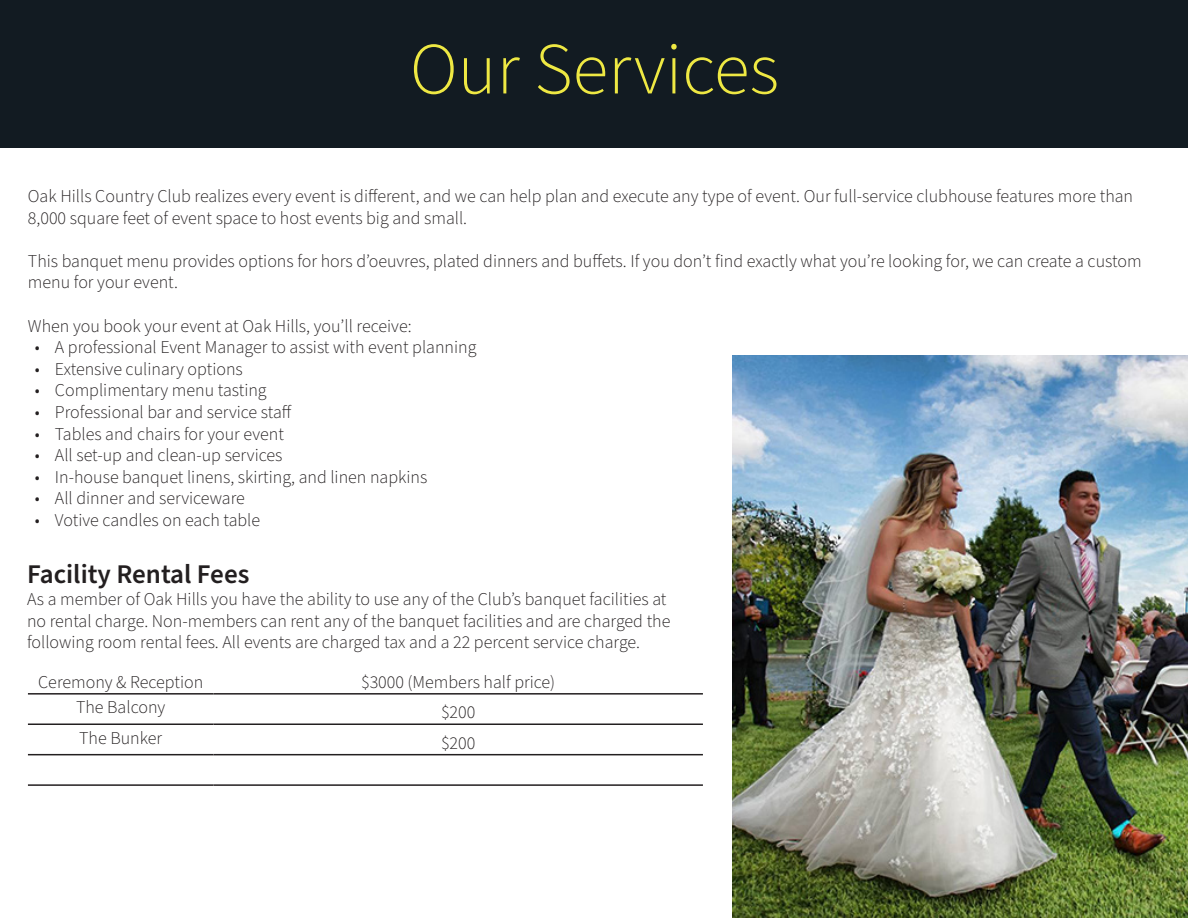
<style>
.page{position:relative;width:1188px;height:918px;background:#fff}
.page>*{position:absolute;margin:0;border:0;box-sizing:border-box;transform-origin:0 0}
.t1{font:300 73.5px "Source Sans Pro";color:#eee843}
.t2{font:600 27px "Source Sans Pro";color:#231f20}
.t3{font:300 18px/21.6px "Source Sans Pro";color:#231f20}
</style>
<div class="page">
<div style="left:0;top:0;width:1188px;height:148px;background:#121b22"></div>
<hr style="left:28px;top:693px;width:185px;height:2px;background:#231f20">
<hr style="left:213px;top:693px;width:490px;height:2px;background:#231f20">
<hr style="left:28px;top:724px;width:185px;height:1px;background:#231f20">
<hr style="left:213px;top:724px;width:490px;height:1px;background:#231f20">
<hr style="left:28px;top:754px;width:185px;height:1px;background:#231f20">
<hr style="left:213px;top:754px;width:490px;height:1px;background:#231f20">
<hr style="left:28px;top:784px;width:185px;height:2px;background:#231f20">
<hr style="left:213px;top:784px;width:490px;height:2px;background:#231f20">
<img style="left:732px;top:355px;width:456px;height:563px">
<p class="t1" style="left:410px;top:20px;width:371px">Our Services</p>
<p class="t3" style="left:28px;top:186px;width:1107px">Oak Hills Country Club realizes every event is different, and we can help plan and execute any type of event. Our full-service clubhouse features more than<br>8,000 square feet of event space to host events big and small.</p>
<p class="t3" style="left:28px;top:251px;width:1115px">This banquet menu provides options for hors d’oeuvres, plated dinners and buffets. If you don’t find exactly what you’re looking for, we can create a custom menu for your event.</p>
<p class="t3" style="left:28px;top:315px;width:385px">When you book your event at Oak Hills, you’ll receive:</p>
<p class="t3" style="left:35px;top:337px;width:443px">• A professional Event Manager to assist with event planning</p>
<p class="t3" style="left:35px;top:359px;width:210px">• Extensive culinary options</p>
<p class="t3" style="left:35px;top:380px;width:234px">• Complimentary menu tasting</p>
<p class="t3" style="left:35px;top:402px;width:259px">• Professional bar and service staff</p>
<p class="t3" style="left:35px;top:423px;width:251px">• Tables and chairs for your event</p>
<p class="t3" style="left:35px;top:445px;width:249px">• All set-up and clean-up services</p>
<p class="t3" style="left:35px;top:467px;width:394px">• In-house banquet linens, skirting, and linen napkins</p>
<p class="t3" style="left:35px;top:488px;width:212px">• All dinner and serviceware</p>
<p class="t3" style="left:35px;top:510px;width:227px">• Votive candles on each table</p>
<p class="t2" style="left:27px;top:556px;width:224px">Facility Rental Fees</p>
<p class="t3" style="left:27px;top:589px;width:645px">As a member of Oak Hills you have the ability to use any of the Club’s banquet facilities at no rental charge. Non-members can rent any of the banquet facilities and are charged the following room rental fees. All events are charged tax and a 22 percent service charge.</p>
<p class="t3" style="left:38px;top:672px;width:167px">Ceremony &amp; Reception</p>
<p class="t3" style="left:361px;top:672px;width:196px">$3000 (Members half price)</p>
<p class="t3" style="left:76px;top:697px;width:91px">The Balcony</p>
<p class="t3" style="left:441px;top:702px;width:36px">$200</p>
<p class="t3" style="left:79px;top:728px;width:85px">The Bunker</p>
<p class="t3" style="left:441px;top:732px;width:36px">$200</p>
</div>
